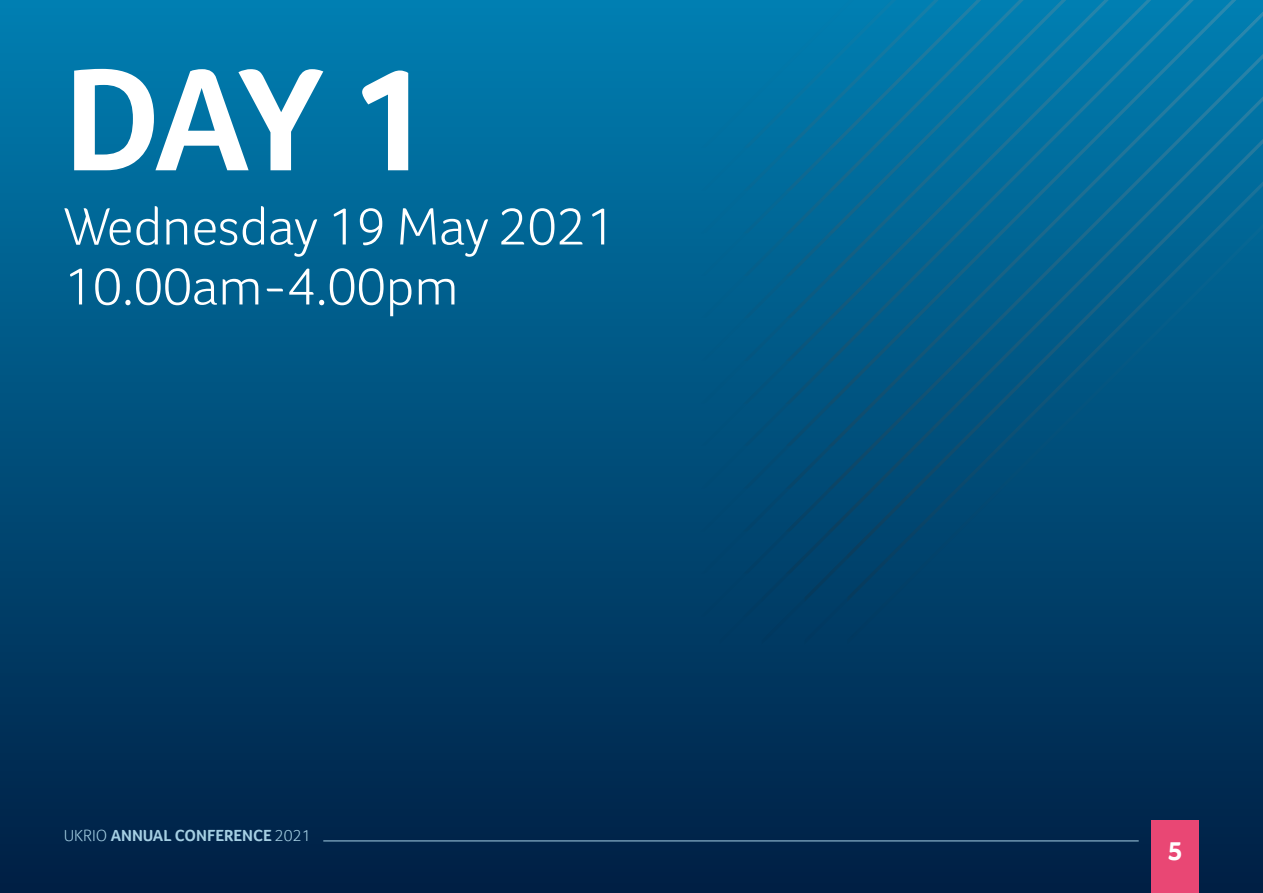
<style>
.page{position:relative;width:1263px;height:893px;background:#fff}
.page>*{position:absolute;margin:0;border:0;box-sizing:border-box;transform-origin:0 0}
.t1{font:700 150px "Foco";color:#fff}
.t2{font:300 54px/60px "Foco";color:#fff}
.t3{font:700 27px "Foco";color:#fff}
.t4{font:700 16.5px "Foco";color:#a5cfe3}
.s1{font-weight:300}
</style>
<div class="page">
<div style="left:0;top:0;width:1263px;height:893px;background:linear-gradient(to bottom,#007fb2,#001e43)"></div>
<svg style="left:663px;top:0;width:25px;height:682px;background:#005a87"></svg>
<svg style="left:688px;top:0;width:42px;height:682px;background:#005a87"></svg>
<svg style="left:730px;top:0;width:43px;height:682px;background:#005a87"></svg>
<svg style="left:773px;top:0;width:42px;height:682px;background:#005987"></svg>
<svg style="left:815px;top:0;width:448px;height:682px;background:#015a87"></svg>
<div style="left:1151px;top:821px;width:48px;height:72px;background:#e94774"></div>
<hr style="left:323px;top:840px;width:816px;height:1px;background:#a5cfe3">
<h1 class="t1" style="left:64px;top:20px;width:369px">DAY 1</h1>
<p class="t2" style="left:64px;top:196px;width:553px">Wednesday 19 May 2021<br>10.00am-4.00pm</p>
<p class="t4" style="left:64px;top:824px;width:248px"><span class="s1">UKRIO</span> ANNUAL CONFERENCE <span class="s1">2021</span></p>
<p class="t3" style="left:1168px;top:833px;width:16px">5</p>
</div>
